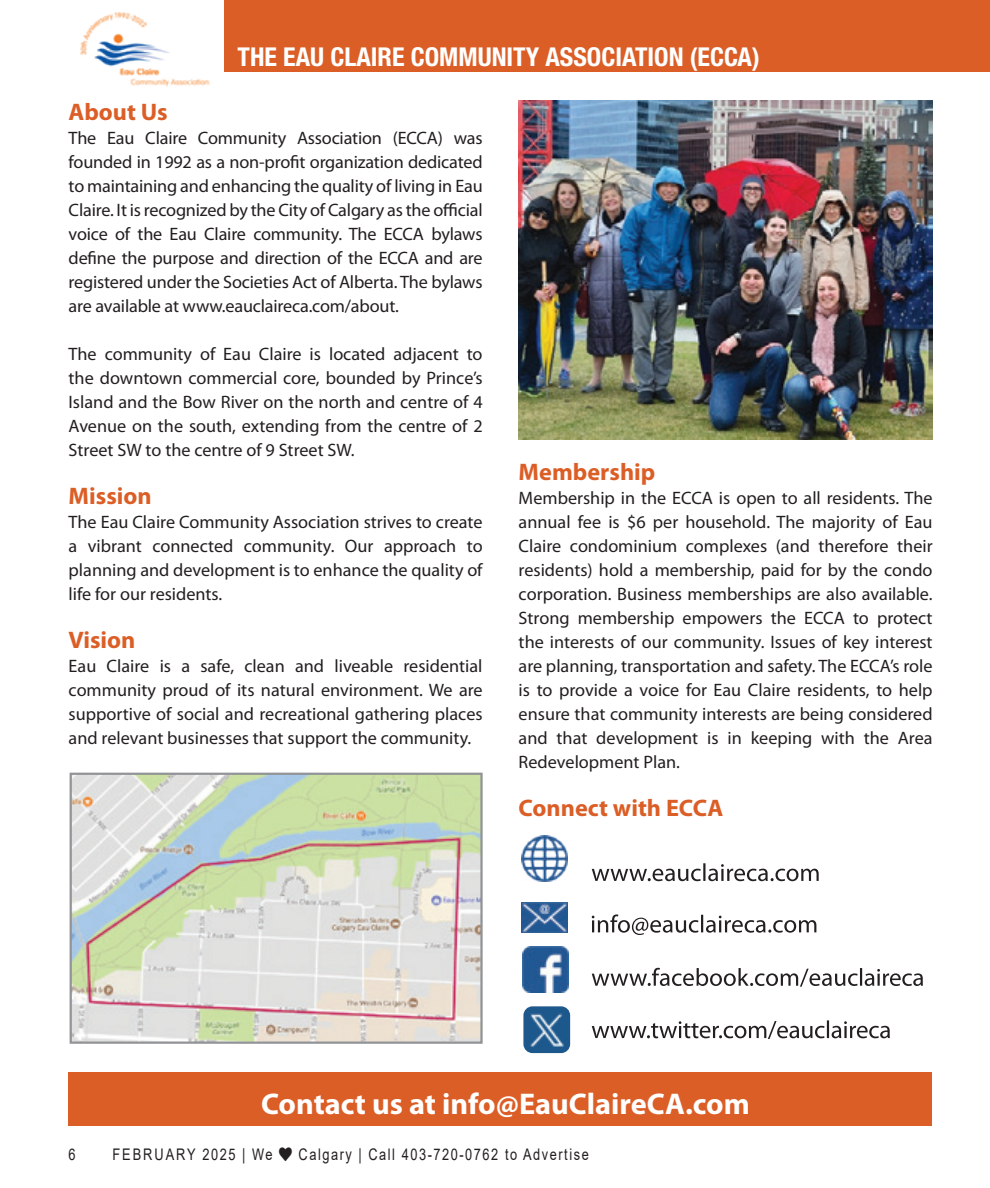
<style>
.page{position:relative;width:990px;height:1188px;background:#fff}
.page>*{position:absolute;margin:0;border:0;box-sizing:border-box;transform-origin:0 0}
.Body_text{font:700 30px "Myriad Pro";color:#fff}
.t1{font:700 condensed 26px "Helvetica Neue LT Std";color:#fff}
.Body_text-2{font:700 24px "Myriad Pro";color:#db5e26}
.Body_text-3{font:18px/24px "Myriad Pro";color:#231f20;text-align:justify}
.t2{font:16px "Arial";letter-spacing:.12em;color:#231f20;scale:.8 1}
.t3{font:16px "Arial";letter-spacing:.155em;color:#231f20;scale:.8 1}
</style>
<div class="page">
<img style="left:519px;top:100px;width:414px;height:340px">
<div style="left:68px;top:1072px;width:864px;height:54px;background:#db5e26"></div>
<div style="left:224px;top:0;width:766px;height:72px;background:#db5e26"></div>
<img style="left:80px;top:12px;width:130px;height:74px">
<img style="left:73px;top:776px;width:407px;height:265px">
<div style="left:70px;top:773px;width:413px;height:271px;border:2px solid #919396"></div>
<svg style="left:592px;top:1020px;width:298px;height:19px"></svg>
<img style="left:523px;top:947px;width:46px;height:46px">
<svg style="left:592px;top:968px;width:331px;height:19px"></svg>
<img style="left:521px;top:902px;width:46px;height:31px">
<svg style="left:592px;top:914px;width:224px;height:21px"></svg>
<img style="left:521px;top:836px;width:46px;height:45px">
<svg style="left:592px;top:863px;width:227px;height:18px"></svg>
<img style="left:523px;top:1006px;width:47px;height:47px">
<p class="t1" style="left:238px;top:41px;width:524px">THE EAU CLAIRE COMMUNITY ASSOCIATION (ECCA)</p>
<p class="Body_text-2" style="left:69px;top:96px;width:101px">About Us</p>
<p class="Body_text-3" style="left:69px;top:126px;width:416px">The Eau Claire Community Association (ECCA) was founded in 1992 as a non-profit organization dedicated to maintaining and enhancing the quality of living in Eau Claire. It is recognized by the City of Calgary as the official voice of the Eau Claire community. The ECCA bylaws define the purpose and direction of the ECCA and are registered under the Societies Act of Alberta. The bylaws are available at www.eauclaireca.com/about.</p>
<p class="Body_text-3" style="left:69px;top:342px;width:416px">The community of Eau Claire is located adjacent to the downtown commercial core, bounded by Prince’s Island and the Bow River on the north and centre of 4<br>Avenue on the south, extending from the centre of 2<br>Street SW to the centre of 9 Street SW.</p>
<p class="Body_text-2" style="left:69px;top:480px;width:85px">Mission</p>
<p class="Body_text-3" style="left:69px;top:510px;width:416px">The Eau Claire Community Association strives to create a vibrant connected community. Our approach to planning and development is to enhance the quality of life for our residents.</p>
<p class="Body_text-2" style="left:69px;top:624px;width:68px">Vision</p>
<p class="Body_text-3" style="left:69px;top:654px;width:416px">Eau Claire is a safe, clean and liveable residential community proud of its natural environment. We are supportive of social and recreational gathering places and relevant businesses that support the community.</p>
<h3 class="Body_text-2" style="left:519px;top:456px;width:138px">Membership</h3>
<p class="Body_text-3" style="left:519px;top:486px;width:416px">Membership in the ECCA is open to all residents. The annual fee is $6 per household. The majority of Eau Claire condominium complexes (and therefore their residents) hold a membership, paid for by the condo corporation. Business memberships are also available.<br>Strong membership empowers the ECCA to protect the interests of our community. Issues of key interest are planning, transportation and safety. The ECCA’s role is to provide a voice for Eau Claire residents, to help ensure that community interests are being considered and that development is in keeping with the Area Redevelopment Plan.</p>
<h3 class="Body_text-2" style="left:519px;top:792px;width:206px">Connect with ECCA</h3>
<p class="Body_text" style="left:261px;top:1084px;width:490px">Contact us at info@EauClaireCA.com</p>
<p class="t2" style="left:68px;top:1143px;width:10px">6</p>
<p class="t3" style="left:112px;top:1143px;width:202px">FEBRUARY 2025 | We</p>
<p class="t2" style="left:299px;top:1143px;width:364px">Calgary | Call 403-720-0762 to Advertise</p>
</div>
